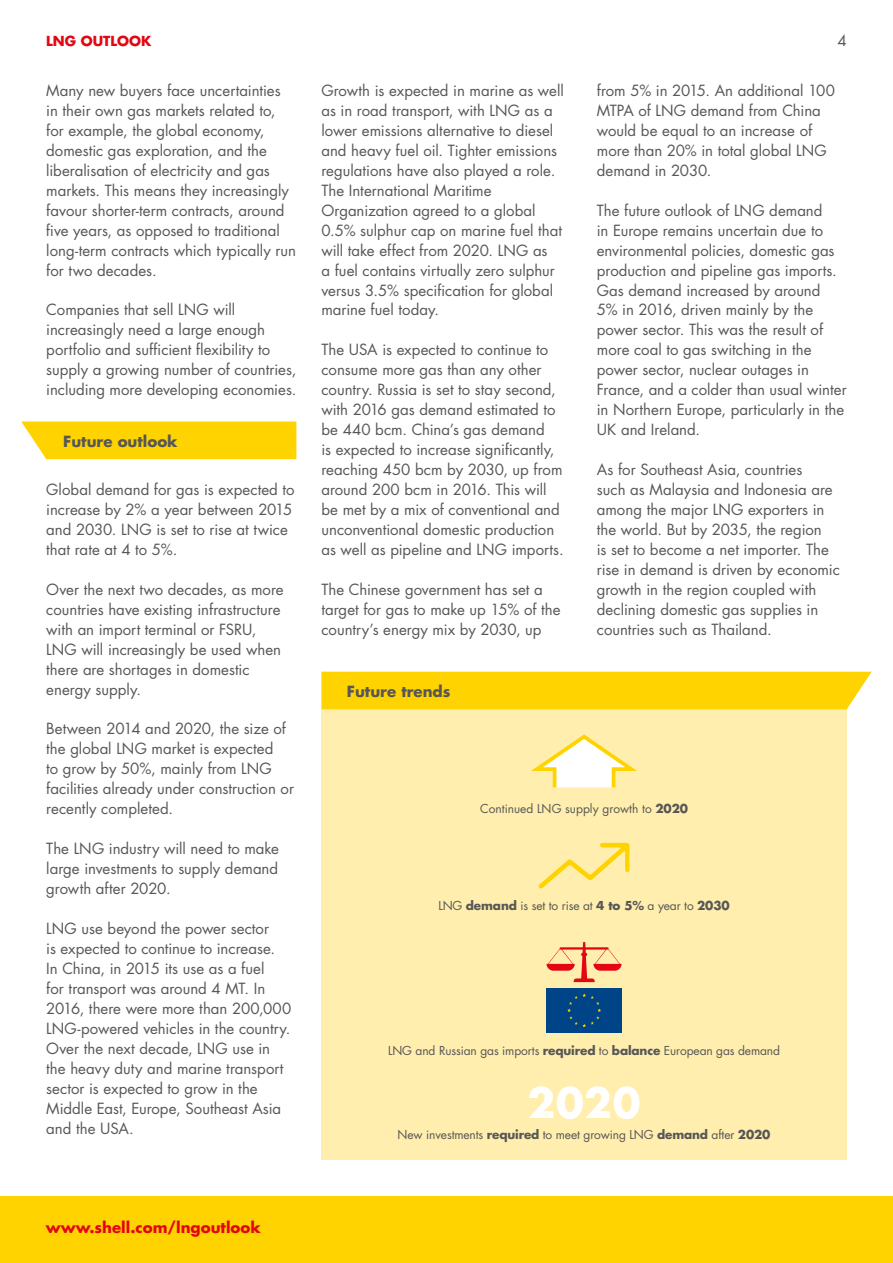
<style>
.page{position:relative;width:893px;height:1263px;background:#fff}
.page>*{position:absolute;margin:0;border:0;box-sizing:border-box;transform-origin:0 0}
.t1{font:700 40.5px "Futura Std";color:#fff}
.t2{font:15px/20px "Futura Std";color:#575756}
.t3{font:700 15px "Futura Std";color:#575756}
.t4{font:700 15px "Futura Std";color:#e30613}
.t5{font:700 13.5px "Futura Std";color:#e30613}
.t6{font:12px "Futura Std";letter-spacing:-.01em;color:#575756}
.s1{font-weight:700}
</style>
<div class="page">
<div style="left:321px;top:709px;width:526px;height:451px;background:#ffeeae"></div>
<svg style="left:21px;top:421px;width:275px;height:38px;background:#ffd50f"></svg>
<div style="left:0;top:1197px;width:893px;height:66px;background:#ffd300"></div>
<div style="left:321px;top:672px;width:551px;height:37px;background:#ffd300"></div>
<svg style="left:531px;top:734px;width:106px;height:54px"></svg>
<svg style="left:538px;top:843px;width:91px;height:46px"></svg>
<div style="left:547px;top:988px;width:75px;height:45px;background:#048"></div>
<svg style="left:567px;top:994px;width:34px;height:33px"></svg>
<svg style="left:547px;top:942px;width:75px;height:40px"></svg>
<p class="t5" style="left:46px;top:32px;width:107px">LNG OUTLOOK</p>
<p class="t2" style="left:837px;top:31px;width:11px">4</p>
<p class="t2" style="left:46px;top:81px;width:251px">Many new buyers face uncertainties in their own gas markets related to, for example, the global economy, domestic gas exploration, and the liberalisation of electricity and gas markets. This means they increasingly favour shorter-term contracts, around five years, as opposed to traditional long-term contracts which typically run for two decades.</p>
<p class="t2" style="left:46px;top:300px;width:252px">Companies that sell LNG will increasingly need a large enough portfolio and sufficient flexibility to supply a growing number of countries, including more developing economies.</p>
<p class="t2" style="left:597px;top:81px;width:240px">from 5% in 2015. An additional 100<br>MTPA of LNG demand from China would be equal to an increase of more than 20% in total global LNG demand in 2030.</p>
<p class="t2" style="left:597px;top:200px;width:251px">The future outlook of LNG demand<br>in Europe remains uncertain due to environmental policies, domestic gas production and pipeline gas imports.<br>Gas demand increased by around<br>5% in 2016, driven mainly by the power sector. This was the result of more coal to gas switching in the power sector, nuclear outages in France, and a colder than usual winter in Northern Europe, particularly in the UK and Ireland.</p>
<p class="t2" style="left:597px;top:460px;width:245px">As for Southeast Asia, countries<br>such as Malaysia and Indonesia are among the major LNG exporters in the world. But by 2035, the region<br>is set to become a net importer. The rise in demand is driven by economic growth in the region coupled with declining domestic gas supplies in countries such as Thailand.</p>
<p class="t2" style="left:321px;top:81px;width:244px">Growth is expected in marine as well as in road transport, with LNG as a lower emissions alternative to diesel and heavy fuel oil. Tighter emissions regulations have also played a role.<br>The International Maritime Organization agreed to a global 0.5% sulphur cap on marine fuel that will take effect from 2020. LNG as<br>a fuel contains virtually zero sulphur versus 3.5% specification for global marine fuel today.</p>
<p class="t2" style="left:321px;top:340px;width:244px">The USA is expected to continue to consume more gas than any other country. Russia is set to stay second, with 2016 gas demand estimated to be 440 bcm. China’s gas demand<br>is expected to increase significantly, reaching 450 bcm by 2030, up from around 200 bcm in 2016. This will be met by a mix of conventional and unconventional domestic production as well as pipeline and LNG imports.</p>
<p class="t2" style="left:321px;top:579px;width:241px">The Chinese government has set a target for gas to make up 15% of the country’s energy mix by 2030, up</p>
<p class="t3" style="left:63px;top:431px;width:116px">Future outlook</p>
<p class="t2" style="left:46px;top:480px;width:250px">Global demand for gas is expected to increase by 2% a year between 2015 and 2030. LNG is set to rise at twice that rate at 4 to 5%.</p>
<p class="t2" style="left:46px;top:579px;width:239px">Over the next two decades, as more countries have existing infrastructure with an import terminal or FSRU,<br>LNG will increasingly be used when there are shortages in domestic energy supply.</p>
<p class="t2" style="left:46px;top:719px;width:249px">Between 2014 and 2020, the size of the global LNG market is expected<br>to grow by 50%, mainly from LNG facilities already under construction or recently completed.</p>
<p class="t2" style="left:46px;top:839px;width:234px;text-align:justify">The LNG industry will need to make large investments to supply demand growth after 2020.</p>
<p class="t2" style="left:46px;top:919px;width:247px">LNG use beyond the power sector<br>is expected to continue to increase.<br>In China, in 2015 its use as a fuel<br>for transport was around 4 MT. In<br>2016, there were more than 200,000<br>LNG-powered vehicles in the country.<br>Over the next decade, LNG use in the heavy duty and marine transport sector is expected to grow in the<br>Middle East, Europe, Southeast Asia and the USA.</p>
<p class="t3" style="left:347px;top:681px;width:105px">Future trends</p>
<p class="t6" style="left:480px;top:801px;width:209px">Continued LNG supply growth to <span class="s1">2020</span></p>
<p class="t6" style="left:438px;top:898px;width:293px">LNG <span class="s1">demand</span> is set to rise at <span class="s1">4 to 5%</span> a year to <span class="s1">2030</span></p>
<p class="t6" style="left:388px;top:1043px;width:394px">LNG and Russian gas imports <span class="s1">required</span> to <span class="s1">balance</span> European gas demand</p>
<h1 class="t1" style="left:528px;top:1076px;width:114px">2020</h1>
<p class="t6" style="left:398px;top:1127px;width:374px">New investments <span class="s1">required</span> to meet growing LNG <span class="s1">demand</span> after <span class="s1">2020</span></p>
<p class="t4" style="left:46px;top:1218px;width:216px">www.shell.com/lngoutlook</p>
</div>
